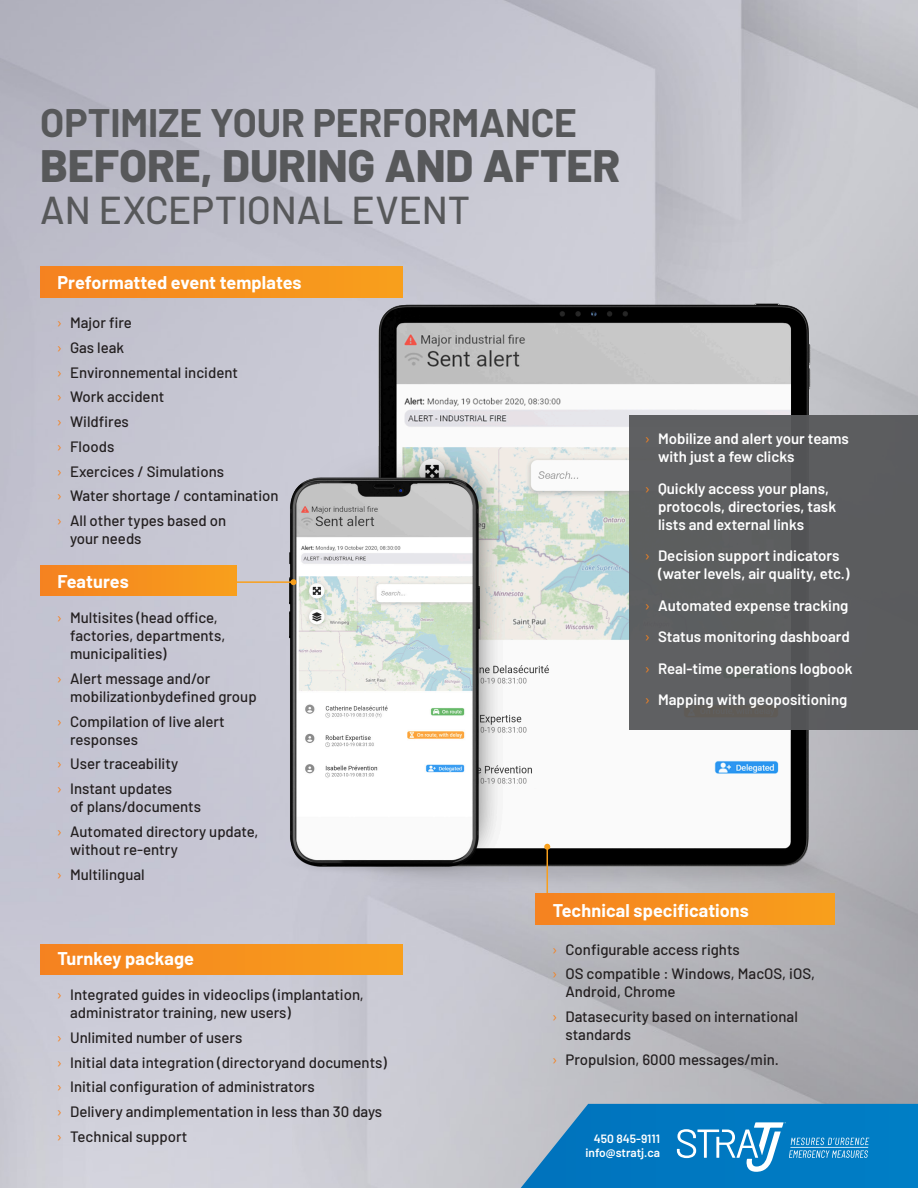
<style>
.page{position:relative;width:918px;height:1188px;background:#fff}
.page>*{position:absolute;margin:0;border:0;box-sizing:border-box;transform-origin:0 0}
.t1{font:800 45.3px "Barlow";letter-spacing:-.005em;color:#57585a}
.t2{font:700 38.85px "Barlow";letter-spacing:-.005em;color:#57585a}
.t3{font:500 38.85px "Barlow";color:#57585a}
.t4{font:700 18px "Barlow";letter-spacing:.005em;color:#fff}
.t5{font:500 15px/24.8px "Barlow";color:#231f20}
.t6{font:600 15px/18px "Barlow";color:#fff}
.t7{font:600 12px/14.4px "Barlow";color:#fff;text-align:right}
.s1{font-weight:400;color:#f58220}
</style>
<div class="page">
<img style="left:0;top:0;width:918px;height:1188px">
<img style="left:189px;top:170px;width:729px;height:810px">
<img style="left:521px;top:1104px;width:397px;height:84px">
<div style="left:40px;top:944px;width:362px;height:31px;background:linear-gradient(to right,#f58220,#f89f1b)"></div>
<div style="left:630px;top:416px;width:288px;height:314px;background:#57585a"></div>
<hr style="left:547px;top:847px;width:1px;height:61px;background:#f89f1c">
<svg style="left:544px;top:844px;width:6px;height:6px"></svg>
<hr style="left:221px;top:581px;width:72px;height:2px;background:#f89f1c">
<svg style="left:290px;top:579px;width:6px;height:6px"></svg>
<div style="left:40px;top:565px;width:197px;height:31px;background:linear-gradient(to right,#f58220,#f89f1b)"></div>
<div style="left:536px;top:894px;width:298px;height:30px;background:linear-gradient(to right,#f58220,#f89f1c)"></div>
<div style="left:40px;top:267px;width:362px;height:30px;background:linear-gradient(to right,#f58220,#f89f1b)"></div>
<svg style="left:677px;top:1122px;width:192px;height:50px;background:#2d91cc"></svg>
<h2 class="t2" style="left:40px;top:95px;width:538px">OPTIMIZE YOUR PERFORMANCE</h2>
<h1 class="t1" style="left:40px;top:132px;width:582px">BEFORE, DURING AND AFTER</h1>
<h2 class="t3" style="left:40px;top:182px;width:431px">AN EXCEPTIONAL EVENT</h2>
<p class="t4" style="left:57px;top:270px;width:246px">Preformatted event templates</p>
<p class="t5" style="left:57px;top:309px;width:224px"><span class="s1">›</span> Major fire<br><span class="s1">›</span> Gas leak<br><span class="s1">›</span> Environnemental incident<br><span class="s1">›</span> Work accident<br><span class="s1">›</span> Wildfires<br><span class="s1">›</span> Floods<br><span class="s1">›</span> Exercices / Simulations<br><span class="s1">›</span> Water shortage / contamination <span class="s1">›</span> All other types based on</p>
<p class="t5" style="left:70px;top:525px;width:73px">your needs</p>
<p class="t4" style="left:57px;top:568px;width:73px">Features</p>
<p class="t5" style="left:70px;top:608px;width:157px;line-height:18px;text-indent:-14px"><span class="s1">›</span> Multisites (head office, factories, departments, municipalities)</p>
<p class="t5" style="left:70px;top:668px;width:188px;line-height:18px;text-indent:-14px"><span class="s1">›</span> Alert message and/or mobilizationbydefined group</p>
<p class="t5" style="left:70px;top:711px;width:156px;line-height:18px;text-indent:-14px"><span class="s1">›</span> Compilation of live alert responses</p>
<p class="t5" style="left:57px;top:750px;width:123px"><span class="s1">›</span> User traceability <span class="s1">›</span> Instant updates</p>
<p class="t5" style="left:57px;top:793px;width:203px;text-indent:14px">of plans/documents<br><span class="s1">›</span> Automated directory update,</p>
<p class="t5" style="left:57px;top:836px;width:123px;text-indent:14px">without re-entry <span class="s1">›</span> Multilingual</p>
<p class="t6" style="left:658px;top:429px;width:193px;text-indent:-14px"><span class="s1">›</span> Mobilize and alert your teams with just a few clicks</p>
<p class="t6" style="left:658px;top:478px;width:180px;text-indent:-14px"><span class="s1">›</span> Quickly access your plans, protocols, directories, task lists and external links</p>
<p class="t6" style="left:658px;top:546px;width:193px;text-indent:-14px"><span class="s1">›</span> Decision support indicators (water levels, air quality, etc.)</p>
<p class="t6" style="left:645px;top:588px;width:210px;line-height:31.5px"><span class="s1">›</span> Automated expense tracking <span class="s1">›</span> Status monitoring dashboard <span class="s1">›</span> Real-time operations logbook <span class="s1">›</span> Mapping with geopositioning</p>
<p class="t4" style="left:57px;top:946px;width:138px">Turnkey package</p>
<p class="t5" style="left:70px;top:984px;width:295px;line-height:18px;text-indent:-14px"><span class="s1">›</span> Integrated guides in videoclips (implantation, administrator training, new users)</p>
<p class="t5" style="left:57px;top:1024px;width:332px"><span class="s1">›</span> Unlimited number of users<br><span class="s1">›</span> Initial data integration (directoryand documents) <span class="s1">›</span> Initial configuration of administrators<br><span class="s1">›</span> Delivery andimplementation in less than 30 days <span class="s1">›</span> Technical support</p>
<p class="t4" style="left:553px;top:897px;width:198px">Technical specifications</p>
<p class="t5" style="left:552px;top:936px;width:264px"><span class="s1">›</span> Configurable access rights<br><span class="s1">›</span> OS compatible : Windows, MacOS, iOS,</p>
<p class="t5" style="left:552px;top:978px;width:247px;text-indent:14px">Android, Chrome<br><span class="s1">›</span> Datasecurity based on international</p>
<p class="t5" style="left:552px;top:1021px;width:228px;text-indent:14px">standards<br><span class="s1">›</span> Propulsion, 6000 messages/min.</p>
<p class="t7" style="left:586px;top:1131px;width:76px">450 845-9111 info@stratj.ca</p>
</div>
